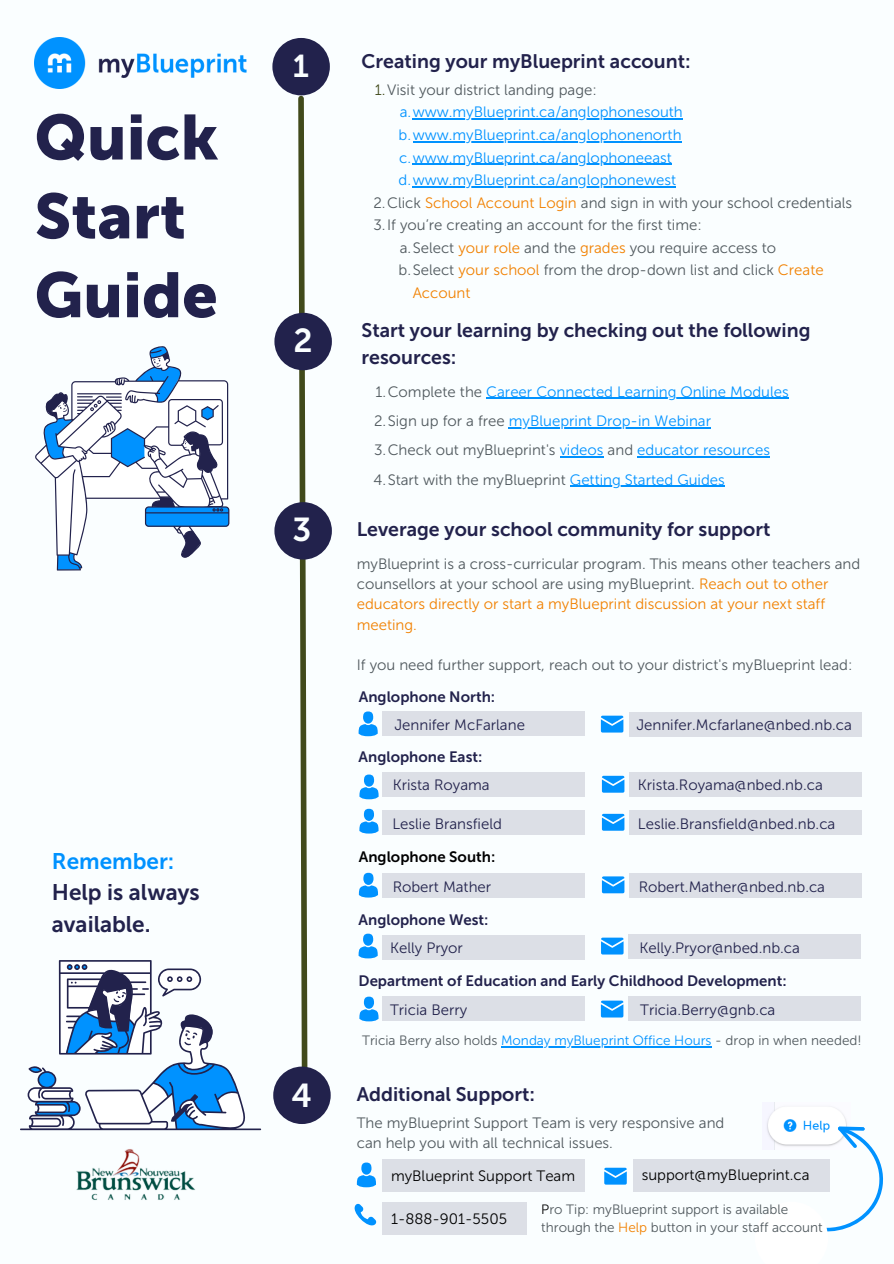
<style>
.page{position:relative;width:894px;height:1264px;background:#fff}
.page>*{position:absolute;margin:0;border:0;box-sizing:border-box;transform-origin:0 0}
.t1{font:63px/78.8px "Museo Sans 900";color:#22224c}
.t2{font:33px "Museo Sans 700";color:#fafeff}
.t3{font:31.5px "Museo Sans 700";color:#fafeff}
.t4{font:22.5px/31.5px "Museo Sans 700";color:#22224c}
.t5{font:22.5px "Museo Sans 700";color:#0092ff}
.t6{font:19.5px/27px "Museo Sans 700";color:#22224c}
.t7{font:15px/20.2px "Museo Sans 300";color:#50595e}
.t8{font:15px/29.2px "Museo Sans 300";color:#0092ff}
.t9{font:15px "Museo Sans 300";color:#22224c}
.t10{font:15px "Museo Sans 700";color:#22224c}
.t11{font:15px "Museo Sans 300";color:#000}
.t12{font:15px "Museo Sans 700";color:#000}
.t13{font:15px "Museo Sans 300";color:#f18100}
.t14{font:13.5px/18px "Museo Sans 300";color:#50595e}
.s1{color:#414a1b}
.s2{color:#f18100}
.s3{color:#50595e}
.s4{color:#0092ff}
.s5{color:#000}
</style>
<div class="page">
<div style="left:0;top:0;width:893px;height:1263px;background:#fafeff"></div>
<svg style="left:295px;top:94px;width:15px;height:1030px"></svg>
<div style="left:272px;top:38px;width:58px;height:57px;background:#22224c;border-radius:50%"></div>
<div style="left:274px;top:313px;width:58px;height:57px;background:#22224c;border-radius:50%"></div>
<div style="left:274px;top:502px;width:58px;height:57px;background:#22224c;border-radius:50%"></div>
<div style="left:273px;top:1066px;width:57px;height:57px;background:#22224c;border-radius:50%"></div>
<img style="left:35px;top:38px;width:211px;height:51px">
<svg style="left:20px;top:960px;width:241px;height:170px"></svg>
<svg style="left:35px;top:346px;width:194px;height:224px"></svg>
<hr style="left:412px;top:119px;width:270px;height:1px;background:#0092ff">
<hr style="left:412px;top:141px;width:269px;height:1px;background:#0092ff">
<hr style="left:412px;top:164px;width:259px;height:1px;background:#0092ff">
<hr style="left:412px;top:186px;width:263px;height:1px;background:#0092ff">
<div style="left:382px;top:1158px;width:203px;height:33px;background:#dcdfe6"></div>
<div style="left:633px;top:1158px;width:196px;height:33px;background:#dcdfe6"></div>
<div style="left:361px;top:1162px;width:10px;height:12px;background:#0092ff;border-radius:50%"></div>
<svg style="left:357px;top:1175px;width:19px;height:12px"></svg>
<svg style="left:354px;top:1203px;width:22px;height:23px"></svg>
<svg style="left:604px;top:1167px;width:22px;height:17px"></svg>
<div style="left:382px;top:1201px;width:144px;height:33px;background:#dcdfe6"></div>
<div style="left:364px;top:774px;width:10px;height:12px;background:#0092ff;border-radius:50%"></div>
<svg style="left:359px;top:787px;width:20px;height:12px"></svg>
<div style="left:382px;top:711px;width:203px;height:25px;background:#dcdfe6"></div>
<div style="left:629px;top:712px;width:232px;height:24px;background:#dcdfe6"></div>
<div style="left:363px;top:711px;width:10px;height:12px;background:#0092ff;border-radius:50%"></div>
<svg style="left:358px;top:724px;width:20px;height:12px"></svg>
<svg style="left:600px;top:715px;width:23px;height:17px"></svg>
<svg style="left:601px;top:775px;width:23px;height:17px"></svg>
<div style="left:363px;top:933px;width:10px;height:12px;background:#0092ff;border-radius:50%"></div>
<svg style="left:358px;top:946px;width:20px;height:12px"></svg>
<div style="left:363px;top:872px;width:10px;height:12px;background:#0092ff;border-radius:50%"></div>
<svg style="left:359px;top:885px;width:19px;height:12px"></svg>
<svg style="left:601px;top:876px;width:23px;height:17px"></svg>
<svg style="left:601px;top:937px;width:22px;height:17px"></svg>
<div style="left:364px;top:808px;width:10px;height:13px;background:#0092ff;border-radius:50%"></div>
<svg style="left:359px;top:821px;width:20px;height:12px"></svg>
<svg style="left:601px;top:813px;width:23px;height:17px"></svg>
<img style="left:770px;top:1102px;width:74px;height:13px">
<svg style="left:754px;top:1115px;width:129px;height:117px"></svg>
<hr style="left:486px;top:398px;width:302px;height:1px;background:#0092ff">
<hr style="left:508px;top:427px;width:203px;height:1px;background:#0092ff">
<hr style="left:559px;top:456px;width:44px;height:1px;background:#0092ff">
<hr style="left:637px;top:456px;width:132px;height:1px;background:#0092ff">
<hr style="left:569px;top:485px;width:155px;height:2px;background:#0092ff">
<div style="left:382px;top:772px;width:203px;height:24px;background:#dcdfe6"></div>
<div style="left:629px;top:810px;width:232px;height:25px;background:#dcdfe6"></div>
<div style="left:382px;top:810px;width:203px;height:25px;background:#dcdfe6"></div>
<div style="left:629px;top:772px;width:232px;height:24px;background:#dcdfe6"></div>
<hr style="left:501px;top:1046px;width:210px;height:1px;background:#0092ff">
<img style="left:76px;top:1149px;width:120px;height:51px">
<div style="left:364px;top:996px;width:10px;height:12px;background:#0092ff;border-radius:50%"></div>
<svg style="left:359px;top:1009px;width:20px;height:12px"></svg>
<svg style="left:600px;top:1000px;width:23px;height:17px"></svg>
<div style="left:382px;top:872px;width:203px;height:25px;background:#dcdfe6"></div>
<div style="left:381px;top:934px;width:203px;height:25px;background:#dcdfe6"></div>
<div style="left:629px;top:872px;width:232px;height:25px;background:#dcdfe6"></div>
<div style="left:628px;top:934px;width:232px;height:24px;background:#dcdfe6"></div>
<div style="left:381px;top:996px;width:203px;height:24px;background:#dcdfe6"></div>
<div style="left:628px;top:996px;width:232px;height:24px;background:#dcdfe6"></div>
<h1 class="t1" style="left:35px;top:99px;width:185px">Quick<br>Start<br>Guide</h1>
<h3 class="t5" style="left:52px;top:847px;width:124px">Remember:</h3>
<h3 class="t4" style="left:52px;top:876px;width:149px">Help is always available.</h3>
<h3 class="t3" style="left:293px;top:47px;width:18px">1</h3>
<h3 class="t6" style="left:361px;top:48px;width:330px">Creating your myBlueprint account:</h3>
<p class="t7" style="left:375px;top:80px;width:223px"><span class="s1">1.</span>Visit your district landing page:</p>
<p class="t8" style="left:399px;top:98px;width:284px">a.www.myBlueprint.ca/anglophonesouth</p>
<p class="t8" style="left:398px;top:120px;width:284px">b.www.myBlueprint.ca/anglophonenorth</p>
<p class="t8" style="left:399px;top:143px;width:274px">c.www.myBlueprint.ca/anglophoneeast</p>
<p class="t8" style="left:398px;top:165px;width:279px">d.www.myBlueprint.ca/anglophonewest</p>
<p class="t7" style="left:373px;top:192px;width:480px">2.Click <span class="s2">School Account Login</span> and sign in with your school credentials</p>
<p class="t7" style="left:373px;top:215px;width:330px">3.If you’re creating an account for the first time:</p>
<p class="t7" style="left:399px;top:237px;width:378px">a.Select <span class="s2">your role</span> and the <span class="s2">grades</span> you require access to</p>
<p class="t7" style="left:398px;top:260px;width:426px">b.Select <span class="s2">your school</span> from the drop-down list and click <span class="s2">Create</span></p>
<p class="t13" style="left:412px;top:283px;width:59px">Account</p>
<h2 class="t2" style="left:293px;top:320px;width:21px">2</h2>
<h3 class="t6" style="left:361px;top:317px;width:450px">Start your learning by checking out the following resources:</h3>
<p class="t8" style="left:373px;top:377px;width:416px"><span class="s3">1.Complete the</span> Career Connected Learning Online Modules <span class="s3">2.Sign up for a free</span> myBlueprint Drop-in Webinar<br><span class="s3">3.Check out myBlueprint's</span> videos <span class="s3">and</span> educator resources <span class="s3">4.Start with the myBlueprint</span> Getting Started Guides</p>
<h2 class="t2" style="left:292px;top:510px;width:20px">3</h2>
<h3 class="t6" style="left:356px;top:516px;width:415px">Leverage your school community for support</h3>
<p class="t7" style="left:356px;top:553px;width:505px">myBlueprint is a cross-curricular program. This means other teachers and counsellors at your school are using myBlueprint. <span class="s2">Reach out to other educators directly or start a myBlueprint discussion at your next staff meeting.</span></p>
<p class="t7" style="left:356px;top:655px;width:497px">If you need further support, reach out to your district's myBlueprint lead:</p>
<p class="t10" style="left:359px;top:687px;width:138px">Anglophone North:</p>
<p class="t9" style="left:394px;top:715px;width:132px">Jennifer McFarlane</p>
<p class="t9" style="left:636px;top:715px;width:217px">Jennifer.Mcfarlane@nbed.nb.ca</p>
<p class="t10" style="left:358px;top:748px;width:125px">Anglophone East:</p>
<p class="t9" style="left:392px;top:776px;width:98px">Krista Royama</p>
<p class="t9" style="left:392px;top:814px;width:111px">Leslie Bransfield</p>
<p class="t9" style="left:637px;top:814px;width:199px">Leslie.Bransfield@nbed.nb.ca</p>
<p class="t9" style="left:637px;top:776px;width:186px">Krista.Royama@nbed.nb.ca</p>
<p class="t12" style="left:359px;top:847px;width:138px">Anglophone South:</p>
<p class="t9" style="left:392px;top:878px;width:100px">Robert Mather</p>
<p class="t9" style="left:638px;top:878px;width:188px">Robert.Mather@nbed.nb.ca</p>
<p class="t10" style="left:358px;top:911px;width:131px">Anglophone West:</p>
<p class="t9" style="left:390px;top:938px;width:74px">Kelly Pryor</p>
<p class="t9" style="left:639px;top:938px;width:162px">Kelly.Pryor@nbed.nb.ca</p>
<p class="t10" style="left:358px;top:972px;width:429px">Department of Education and Early Childhood Development:</p>
<p class="t9" style="left:390px;top:1000px;width:79px">Tricia Berry</p>
<p class="t9" style="left:640px;top:1000px;width:137px">Tricia.Berry@gnb.ca</p>
<p class="t14" style="left:362px;top:1031px;width:501px">Tricia Berry also holds <span class="s4">Monday myBlueprint Office Hours</span> - drop in when needed!</p>
<h2 class="t2" style="left:291px;top:1075px;width:22px">4</h2>
<h3 class="t6" style="left:356px;top:1080px;width:180px">Additional Support:</h3>
<p class="t7" style="left:356px;top:1112px;width:369px">The myBlueprint Support Team is very responsive and can help you with all technical issues.</p>
<p class="t11" style="left:641px;top:1165px;width:169px">support@myBlueprint.ca</p>
<p class="t11" style="left:391px;top:1166px;width:186px">myBlueprint Support Team</p>
<p class="t11" style="left:391px;top:1209px;width:118px">1-888-901-5505</p>
<p class="t14" style="left:541px;top:1200px;width:283px"><span class="s5">P</span>ro Tip: myBlueprint support is available through the <span class="s2">Help</span> button in your staff account</p>
</div>
